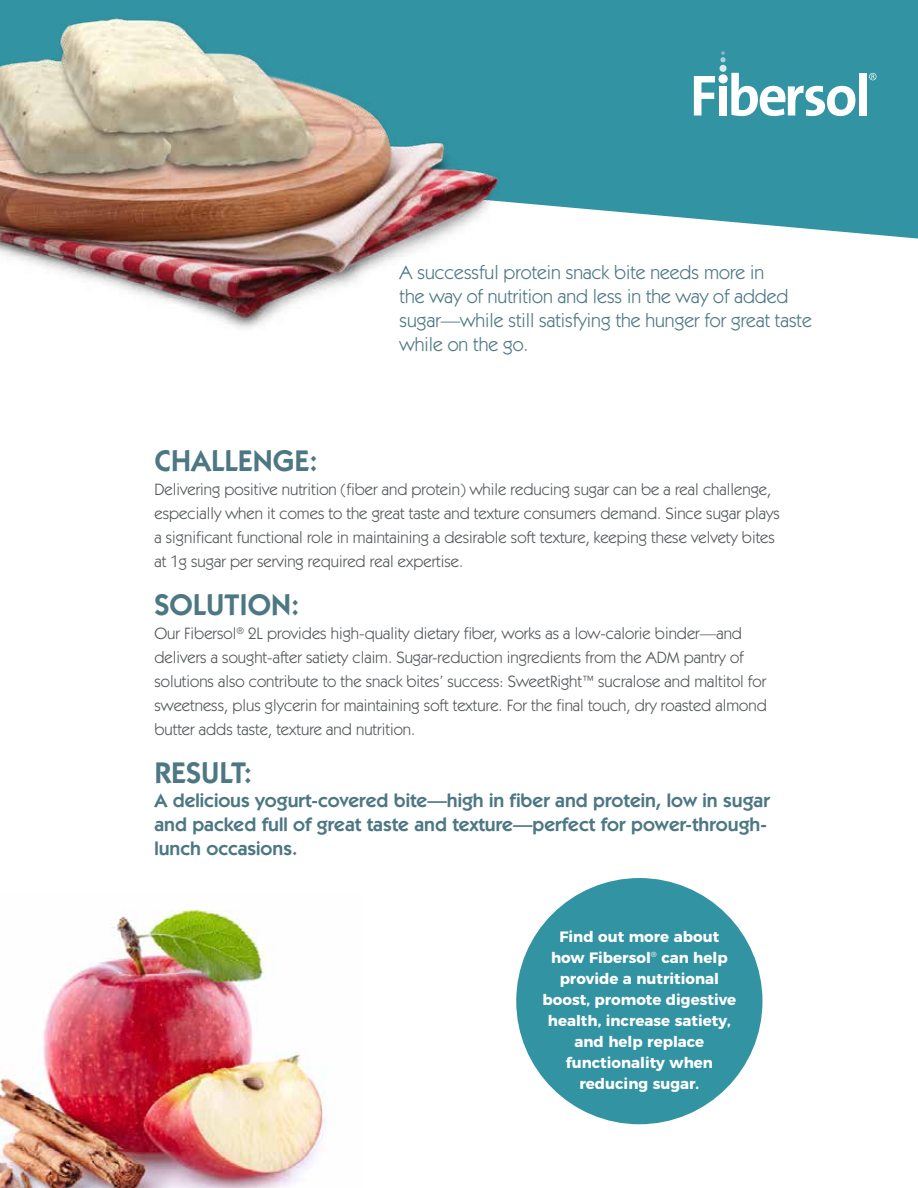
<style>
.page{position:relative;width:918px;height:1188px;background:#fff}
.page>*{position:absolute;margin:0;border:0;box-sizing:border-box;transform-origin:0 0}
.t1{font:600 30px "ITC Kabel Std";color:#4c7783}
.t2{font:19.5px/24px "ITC Kabel Std";color:#4c7783}
.t3{font:600 19.5px/24px "ITC Kabel Std";color:#4c7783}
.t4{font:16.5px/24px "ITC Kabel Std";color:#53575a}
.t5{font:700 15px/21px "Montserrat";color:#fff;text-align:center}
</style>
<div class="page">
<img style="left:0;top:909px;width:326px;height:279px">
<svg style="left:552px;top:0;width:366px;height:239px;fill:#3293a2"></svg>
<svg style="left:694px;top:76px;width:21px;height:40px"></svg>
<div style="left:719px;top:86px;width:8px;height:30px;background:#fff"></div>
<svg style="left:731px;top:73px;width:124px;height:43px"></svg>
<div style="left:859px;top:73px;width:7px;height:43px;background:#fff"></div>
<svg style="left:869px;top:73px;width:8px;height:7px"></svg>
<div style="left:718px;top:74px;width:10px;height:9px;background:#fff;border-radius:50%"></div>
<div style="left:720px;top:65px;width:7px;height:7px;background:#d6e9ec;border-radius:50%"></div>
<svg style="left:720px;top:51px;width:6px;height:11px"></svg>
<div style="left:516px;top:878px;width:246px;height:246px;background:#3293a2;border-radius:50%"></div>
<img style="left:0;top:0;width:552px;height:329px">
<p class="t2" style="left:400px;top:260px;width:414px">A successful protein snack bite needs more in<br>the way of nutrition and less in the way of added sugar—while still satisfying the hunger for great taste while on the go.</p>
<h1 class="t1" style="left:154px;top:443px;width:165px">CHALLENGE:</h1>
<p class="t4" style="left:154px;top:477px;width:627px">Delivering positive nutrition (fiber and protein) while reducing sugar can be a real challenge, especially when it comes to the great taste and texture consumers demand. Since sugar plays a significant functional role in maintaining a desirable soft texture, keeping these velvety bites at 1g sugar per serving required real expertise.</p>
<h1 class="t1" style="left:154px;top:587px;width:147px">SOLUTION:</h1>
<p class="t4" style="left:154px;top:621px;width:614px">Our Fibersol<sup>®</sup> 2L provides high-quality dietary fiber, works as a low-calorie binder—and delivers a sought-after satiety claim. Sugar-reduction ingredients from the ADM pantry of solutions also contribute to the snack bites’ success: SweetRight<sup>™</sup> sucralose and maltitol for sweetness, plus glycerin for maintaining soft texture. For the final touch, dry roasted almond butter adds taste, texture and nutrition.</p>
<h1 class="t1" style="left:154px;top:755px;width:99px">RESULT:</h1>
<p class="t3" style="left:154px;top:788px;width:617px">A delicious yogurt-covered bite—high in fiber and protein, low in sugar and packed full of great taste and texture—perfect for power-through&shy;lunch occasions.</p>
<p class="t5" style="left:543px;top:925px;width:195px">Find out more about how Fibersol<sup>®</sup> can help provide a nutritional boost, promote digestive health, increase satiety, and help replace functionality when reducing sugar.</p>
</div>
